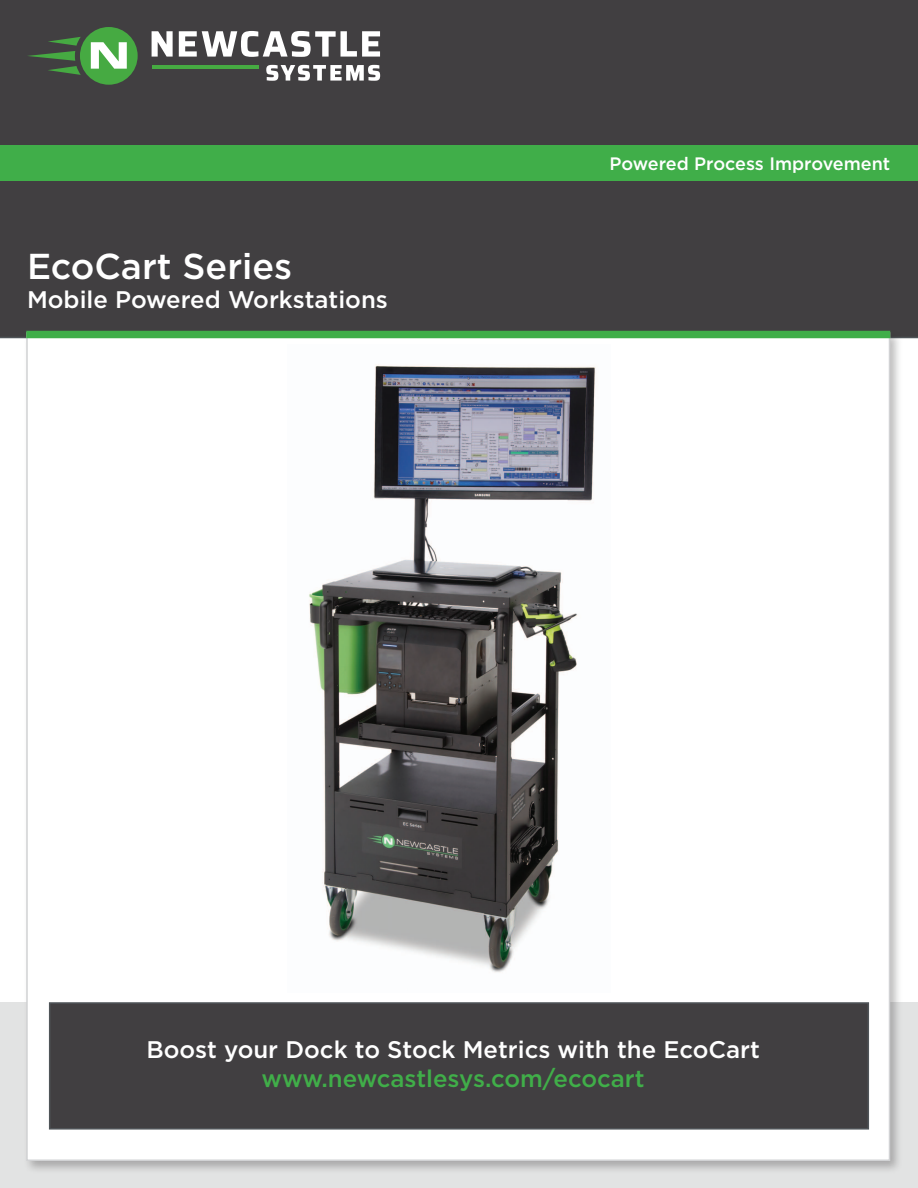
<style>
.page{position:relative;width:918px;height:1188px;background:#fff}
.page>*{position:absolute;margin:0;border:0;box-sizing:border-box;transform-origin:0 0}
.t1{font:500 36px "Gotham";color:#fff}
.t2{font:500 24px "Gotham";color:#fff}
.t3{font:500 24px "Gotham";color:#40ae49}
.t4{font:500 18px "Gotham";color:#fff}
</style>
<div class="page">
<div style="left:0;top:0;width:918px;height:338px;background:#413f41"></div>
<div style="left:0;top:146px;width:918px;height:35px;background:#40ae49"></div>
<div style="left:0;top:1002px;width:918px;height:186px;background:#e2e3e3"></div>
<svg style="left:152px;top:31px;width:21px;height:26px"></svg>
<svg style="left:179px;top:31px;width:201px;height:26px"></svg>
<svg style="left:266px;top:65px;width:114px;height:16px"></svg>
<hr style="left:152px;top:65px;width:106px;height:4px;background:#46aa42">
<svg style="left:27px;top:27px;width:111px;height:58px;background:#567b54"></svg>
<div style="left:23px;top:329px;width:880px;height:845px;background:#231f20;opacity:.3"></div>
<div style="left:26px;top:332px;width:864px;height:829px;background:#fff;border:2px solid #d1d2d4"></div>
<div style="left:26px;top:331px;width:864px;height:7px;background:#40ae49"></div>
<div style="left:49px;top:1002px;width:820px;height:128px;background:#413f41;border:2px solid #4f5458"></div>
<img style="left:309px;top:364px;width:287px;height:609px">
<p class="t1" style="left:27px;top:243px;width:267px">EcoCart Series</p>
<p class="t2" style="left:27px;top:284px;width:362px">Mobile Powered Workstations</p>
<p class="t4" style="left:610px;top:152px;width:282px">Powered Process Improvement</p>
<p class="t2" style="left:146px;top:1034px;width:615px">Boost your Dock to Stock Metrics with the EcoCart</p>
<p class="t3" style="left:262px;top:1063px;width:385px">www.newcastlesys.com/ecocart</p>
</div>
